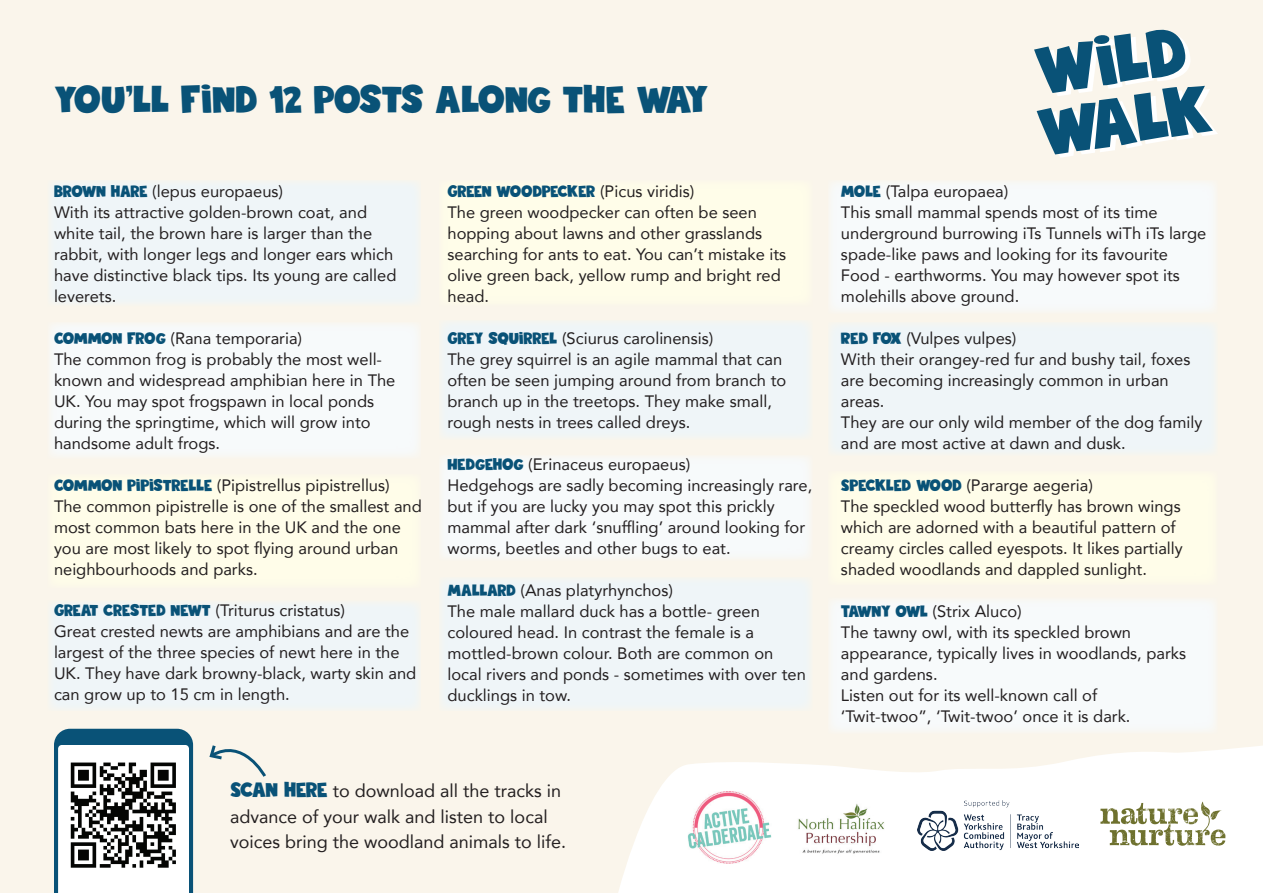
<style>
.page{position:relative;width:1263px;height:893px;background:#faf5eb}
.page>*{position:absolute;margin:0;border:0;box-sizing:border-box;transform-origin:0 0}
.t1{font:39px "Sticky Toffee";letter-spacing:-.025em;color:#095277}
.t2{font:18px/25.5px "Avenir";color:#231f20}
.t3{font:16.5px/21px "Avenir";color:#231f20}
.t4{font:16.5px "Sticky Toffee";letter-spacing:-.025em;color:#095277}
.s1{font-family:"Sticky Toffee";color:#095277}
.s2{font-family:"Avenir";color:#231f20}
.s3{font-family:"Sticky Toffee";font-size:21px;color:#095277}
</style>
<div class="page">
<div style="left:48px;top:180px;width:373px;height:126px;background:#eff5f8"></div>
<div style="left:48px;top:322px;width:373px;height:136px;background:#f7fafb"></div>
<div style="left:48px;top:474px;width:373px;height:114px;background:#fffde9"></div>
<div style="left:48px;top:601px;width:373px;height:110px;background:#eff5f8"></div>
<div style="left:439px;top:180px;width:374px;height:126px;background:#fffde9"></div>
<div style="left:439px;top:320px;width:374px;height:120px;background:#eff5f8"></div>
<div style="left:439px;top:455px;width:374px;height:105px;background:#f7fafb"></div>
<div style="left:439px;top:577px;width:374px;height:134px;background:#eff5f8"></div>
<div style="left:828px;top:180px;width:390px;height:134px;background:#f7fafb"></div>
<div style="left:828px;top:322px;width:390px;height:134px;background:#eff5f8"></div>
<div style="left:828px;top:471px;width:390px;height:114px;background:#fffde9"></div>
<div style="left:828px;top:597px;width:390px;height:136px;background:#f7fafb"></div>
<svg style="left:1034px;top:29px;width:184px;height:129px"></svg>
<svg style="left:54px;top:729px;width:139px;height:164px"></svg>
<svg style="left:209px;top:745px;width:57px;height:32px"></svg>
<svg style="left:618px;top:671px;width:645px;height:222px;fill:#fafafb"></svg>
<img style="left:685px;top:792px;width:88px;height:71px">
<img style="left:795px;top:798px;width:92px;height:62px">
<svg style="left:1100px;top:802px;width:125px;height:44px"></svg>
<img style="left:917px;top:801px;width:161px;height:50px">
<h1 class="t1" style="left:54px;top:76px;width:656px">YOU’LL FIND 12 POSTS ALONG THE WAY</h1>
<p class="t3" style="left:54px;top:181px;width:344px"><span class="s1">BROWN HARE</span> (lepus europaeus)<br>With its attractive golden-brown coat, and white tail, the brown hare is larger than the rabbit, with longer legs and longer ears which have distinctive black tips. Its young are called leverets.</p>
<p class="t3" style="left:54px;top:328px;width:343px"><span class="s1">COMMON FROG</span> (Rana temporaria)<br>The common frog is probably the most well&shy;known and widespread amphibian here in The UK. You may spot frogspawn in local ponds during the springtime, which will grow into handsome adult frogs.</p>
<p class="t3" style="left:54px;top:475px;width:369px"><span class="s1">COMMON PIPISTRELLE</span> (Pipistrellus pipistrellus)<br>The common pipistrelle is one of the smallest and most common bats here in the UK and the one you are most likely to spot flying around urban neighbourhoods and parks.</p>
<p class="t3" style="left:54px;top:599px;width:364px"><span class="s1">GREAT CRESTED NEWT</span> (Triturus cristatus)<br>Great crested newts are amphibians and are the largest of the three species of newt here in the UK. They have dark browny-black, warty skin and can grow up to 15 cm in length.</p>
<p class="t4" style="left:447px;top:182px;width:248px">GREEN WOODPECKER <span class="s2">(Picus viridis)</span></p>
<p class="t3" style="left:447px;top:202px;width:340px">The green woodpecker can often be seen hopping about lawns and other grasslands searching for ants to eat. You can’t mistake its olive green back, yellow rump and bright red head.</p>
<p class="t3" style="left:447px;top:328px;width:340px"><span class="s1">GREY SQUIRREL</span> (Sciurus carolinensis)<br>The grey squirrel is an agile mammal that can often be seen jumping around from branch to branch up in the treetops. They make small, rough nests in trees called dreys.</p>
<p class="t3" style="left:447px;top:454px;width:366px"><span class="s1">HEDGEHOG</span> (Erinaceus europaeus)<br>Hedgehogs are sadly becoming increasingly rare, but if you are lucky you may spot this prickly mammal after dark ‘snuffling’ around looking for worms, beetles and other bugs to eat.</p>
<p class="t3" style="left:447px;top:580px;width:360px"><span class="s1">MALLARD</span> (Anas platyrhynchos)<br>The male mallard duck has a bottle- green coloured head. In contrast the female is a mottled-brown colour. Both are common on local rivers and ponds - sometimes with over ten ducklings in tow.</p>
<p class="t2" style="left:230px;top:778px;width:338px"><span class="s3">SCAN HERE</span> to download all the tracks in advance of your walk and listen to local voices bring the woodland animals to life.</p>
<p class="t3" style="left:841px;top:181px;width:367px"><span class="s1">MOLE</span> (Talpa europaea)<br>This small mammal spends most of its time underground burrowing iTs Tunnels wiTh iTs large spade-like paws and looking for its favourite Food - earthworms. You may however spot its molehills above ground.</p>
<p class="t3" style="left:841px;top:328px;width:363px"><span class="s1">RED FOX</span> (Vulpes vulpes)<br>With their orangey-red fur and bushy tail, foxes are becoming increasingly common in urban areas.<br>They are our only wild member of the dog family and are most active at dawn and dusk.</p>
<p class="t3" style="left:841px;top:475px;width:343px"><span class="s1">SPECKLED WOOD</span> (Pararge aegeria)<br>The speckled wood butterfly has brown wings which are adorned with a beautiful pattern of creamy circles called eyespots. It likes partially shaded woodlands and dappled sunlight.</p>
<p class="t3" style="left:841px;top:601px;width:347px"><span class="s1">TAWNY OWL</span> (Strix Aluco)<br>The tawny owl, with its speckled brown appearance, typically lives in woodlands, parks and gardens.<br>Listen out for its well-known call of ‘Twit-twoo”, ‘Twit-twoo’ once it is dark.</p>
</div>
